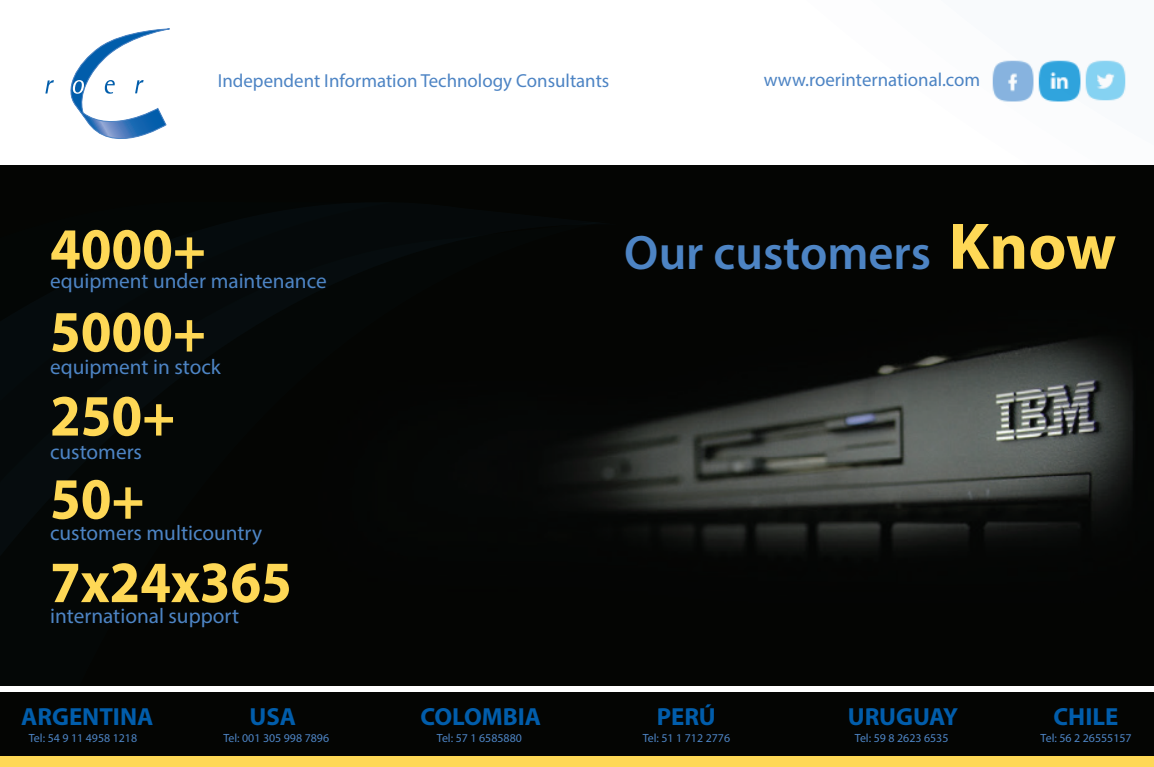
<style>
.page{position:relative;width:1154px;height:767px;background:#fff}
.page>*{position:absolute;margin:0;border:0;box-sizing:border-box;transform-origin:0 0}
.t1{font:700 58.88px/83.4px "Myriad Pro";color:#fed856;text-align:justify;scale:.94 1}
.t2{font:600 48.5px "Myriad Pro";color:#4d84c4}
.t3{font:700 24.75px "Myriad Pro";color:#015dab}
.t4{font:21.25px "Myriad Pro";color:#4d84c4}
.t5{font:18.88px "Myriad Pro";color:#4d84c4}
.t6{font:11.88px "Myriad Pro";color:#4d84c4}
.s1{font-weight:700;font-size:66.38px;color:#fed856}
</style>
<div class="page">
<div style="left:0;top:164px;width:1154px;height:521px;background:#040503"></div>
<img style="left:619px;top:339px;width:515px;height:212px">
<svg style="left:0;top:223px;width:613px;height:332px"></svg>
<div style="left:0;top:753px;width:1154px;height:13px;background:#fed856"></div>
<svg style="left:45px;top:80px;width:9px;height:13px"></svg>
<svg style="left:70px;top:29px;width:88px;height:110px"></svg>
<svg style="left:158px;top:28px;width:968px;height:102px"></svg>
<div style="left:0;top:692px;width:1154px;height:63px;background:#040503"></div>
<h3 class="t5" style="left:218px;top:69px;width:393px">Independent Information Technology Consultants</h3>
<h3 class="t5" style="left:764px;top:68px;width:218px">www.roerinternational.com</h3>
<h1 class="t1" style="left:50px;top:205px;width:167px">4000+ 5000+ 250+</h1>
<h3 class="t4" style="left:50px;top:268px;width:278px">equipment under maintenance</h3>
<h3 class="t4" style="left:50px;top:353px;width:172px">equipment in stock</h3>
<h3 class="t4" style="left:50px;top:438px;width:93px">customers</h3>
<h1 class="t1" style="left:50px;top:455px;width:102px">50+</h1>
<h3 class="t4" style="left:50px;top:519px;width:213px">customers multicountry</h3>
<h1 class="t1" style="left:50px;top:538px;width:259px">7x24x365</h1>
<h3 class="t4" style="left:50px;top:603px;width:190px">international support</h3>
<h3 class="t3" style="left:21px;top:700px;width:134px">ARGENTINA</h3>
<h3 class="t3" style="left:249px;top:700px;width:48px">USA</h3>
<p class="t6" style="left:29px;top:730px;width:110px">Tel: 54 9 11 4958 1218</p>
<p class="t6" style="left:223px;top:730px;width:107px">Tel: 001 305 998 7896</p>
<h2 class="t2" style="left:624px;top:221px;width:493px">Our customers <span class="s1">Know</span></h2>
<h3 class="t3" style="left:420px;top:700px;width:122px">COLOMBIA</h3>
<p class="t6" style="left:437px;top:730px;width:86px">Tel: 57 1 6585880</p>
<h3 class="t3" style="left:657px;top:700px;width:61px">PERÚ</h3>
<p class="t6" style="left:643px;top:730px;width:89px">Tel: 51 1 712 2776</p>
<h3 class="t3" style="left:848px;top:700px;width:112px">URUGUAY</h3>
<p class="t6" style="left:855px;top:730px;width:95px">Tel: 59 8 2623 6535</p>
<h3 class="t3" style="left:1053px;top:700px;width:66px">CHILE</h3>
<p class="t6" style="left:1040px;top:730px;width:93px">Tel: 56 2 26555157</p>
</div>
